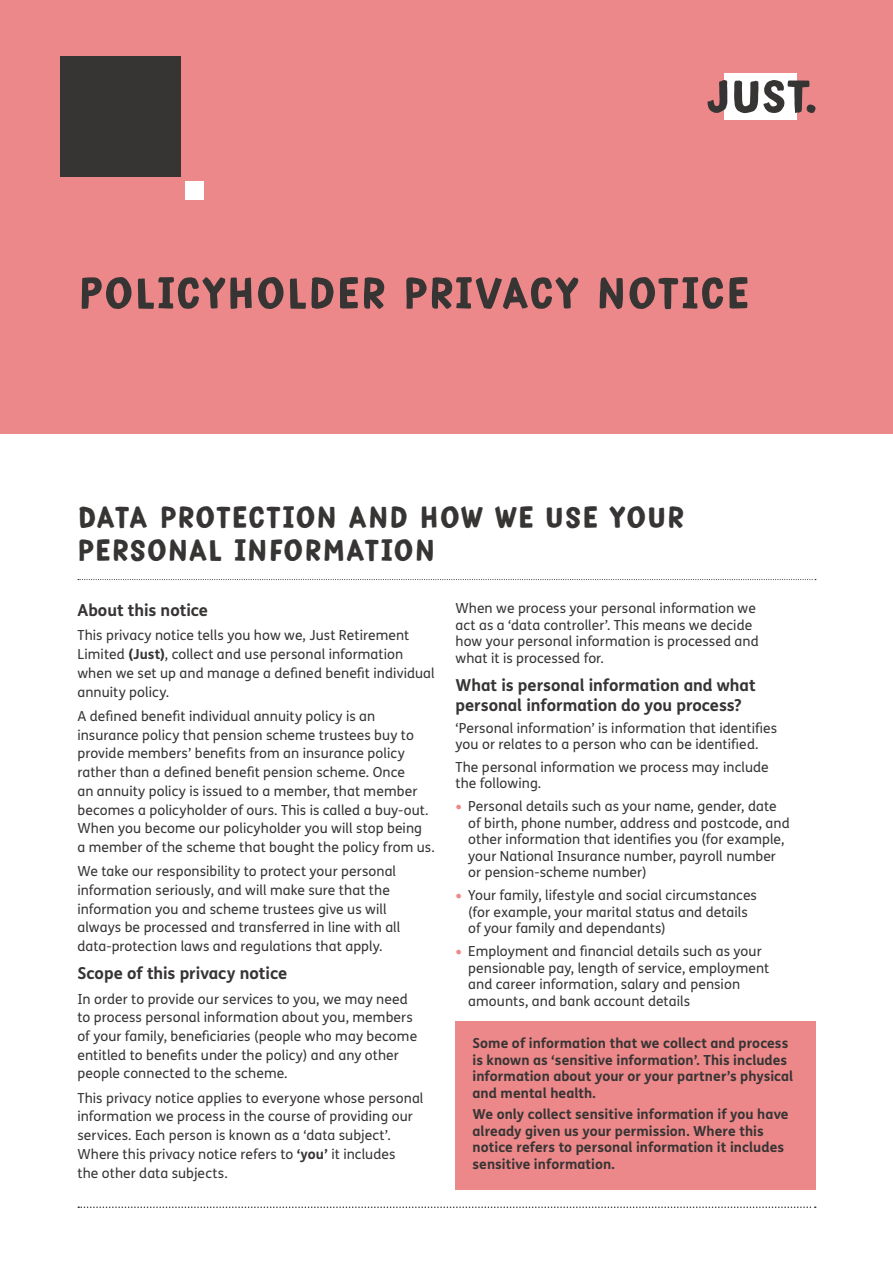
<style>
.page{position:relative;width:893px;height:1263px;background:#fff}
.page>*{position:absolute;margin:0;border:0;box-sizing:border-box;transform-origin:0 0}
.t1{font:52.5px "Just Script";letter-spacing:.035em;color:#373434}
.t2{font:36px/33px "Just Script";letter-spacing:.03em;color:#373434}
.t3{font:700 16.5px/19.8px "Just Sans";color:#373434}
.t4{font:13.8px/18.8px "Just Sans";letter-spacing:.005em;color:#373434}
.t5{font:700 13.8px/16.5px "Just Sans";letter-spacing:.005em;color:#373434}
.s1{font-weight:700}
.s2{font-family:"Just Script";font-size:19.5px;color:#ec8889}
</style>
<div class="page">
<div style="left:0;top:0;width:893px;height:433px;background:#ec8889"></div>
<svg style="left:78px;top:1206px;width:738px;height:2px"></svg>
<div style="left:725px;top:73px;width:72px;height:47px;background:#fff"></div>
<svg style="left:707px;top:80px;width:21px;height:33px"></svg>
<svg style="left:734px;top:80px;width:81px;height:33px"></svg>
<div style="left:60px;top:56px;width:120px;height:120px;background:#373434"></div>
<div style="left:185px;top:182px;width:18px;height:18px;background:#fff"></div>
<svg style="left:78px;top:579px;width:738px;height:1px"></svg>
<div style="left:455px;top:1020px;width:360px;height:169px;background:#ec8889"></div>
<h1 class="t1" style="left:79px;top:273px;width:671px">POLICYHOLDER PRIVACY NOTICE</h1>
<h2 class="t2" style="left:77px;top:501px;width:608px">DATA PROTECTION AND HOW WE USE YOUR<br>PERSONAL INFORMATION</h2>
<p class="t3" style="left:77px;top:600px;width:132px">About this notice</p>
<p class="t4" style="left:77px;top:626px;width:359px">This privacy notice tells you how we, Just Retirement Limited <span class="s1">(Just)</span>, collect and use personal information when we set up and manage a defined benefit individual annuity policy.</p>
<p class="t4" style="left:77px;top:706px;width:359px">A defined benefit individual annuity policy is an insurance policy that pension scheme trustees buy to provide members’ benefits from an insurance policy rather than a defined benefit pension scheme. Once<br>an annuity policy is issued to a member, that member becomes a policyholder of ours. This is called a buy-out.<br>When you become our policyholder you will stop being<br>a member of the scheme that bought the policy from us.</p>
<p class="t4" style="left:77px;top:861px;width:324px">We take our responsibility to protect your personal information seriously, and will make sure that the information you and scheme trustees give us will always be processed and transferred in line with all data-protection laws and regulations that apply.</p>
<p class="t3" style="left:77px;top:963px;width:211px">Scope of this privacy notice</p>
<p class="t4" style="left:77px;top:989px;width:341px">In order to provide our services to you, we may need to process personal information about you, members of your family, beneficiaries (people who may become entitled to benefits under the policy) and any other people connected to the scheme.</p>
<p class="t4" style="left:77px;top:1088px;width:347px">This privacy notice applies to everyone whose personal information we process in the course of providing our services. Each person is known as a ‘data subject’.<br>Where this privacy notice refers to <span class="s1">‘you’</span> it includes<br>the other data subjects.</p>
<p class="t4" style="left:455px;top:600px;width:305px;line-height:16.5px">When we process your personal information we act as a ‘data controller’. This means we decide how your personal information is processed and what it is processed for.</p>
<p class="t3" style="left:455px;top:674px;width:302px">What is personal information and what personal information do you process?</p>
<p class="t4" style="left:455px;top:719px;width:323px;line-height:16.5px">‘Personal information’ is information that identifies you or relates to a person who can be identified.</p>
<p class="t4" style="left:455px;top:758px;width:315px;line-height:16.5px">The personal information we process may include the following.</p>
<p class="t4" style="left:468px;top:798px;width:323px;line-height:16.5px;text-indent:-13px"><span class="s2">•</span> Personal details such as your name, gender, date of birth, phone number, address and postcode, and other information that identifies you (for example, your National Insurance number, payroll number or pension-scheme number)</p>
<p class="t4" style="left:468px;top:887px;width:290px;line-height:16.5px;text-indent:-13px"><span class="s2">•</span> Your family, lifestyle and social circumstances (for example, your marital status and details of your family and dependants)</p>
<p class="t4" style="left:468px;top:943px;width:303px;line-height:16.5px;text-indent:-13px"><span class="s2">•</span> Employment and financial details such as your pensionable pay, length of service, employment and career information, salary and pension amounts, and bank account details</p>
<p class="t5" style="left:472px;top:1034px;width:322px">Some of information that we collect and process is known as ‘sensitive information’. This includes information about your or your partner’s physical and mental health.</p>
<p class="t5" style="left:472px;top:1105px;width:318px">We only collect sensitive information if you have already given us your permission. Where this notice refers to personal information it includes sensitive information.</p>
</div>
